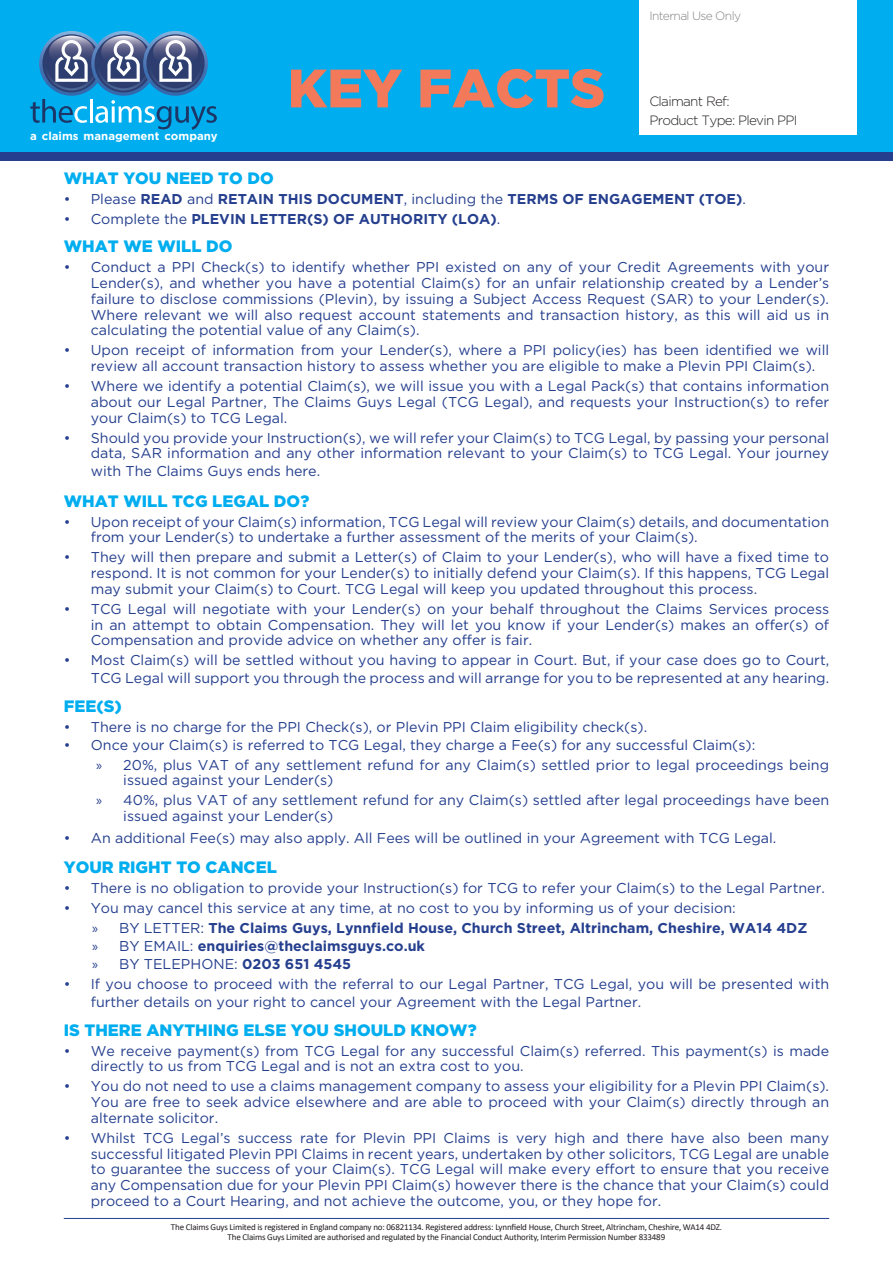
<style>
.page{position:relative;width:893px;height:1263px;background:#fff}
.page>*{position:absolute;margin:0;border:0;box-sizing:border-box;transform-origin:0 0}
.t1{font:900 54px "Gotham";color:#f3795b}
.t2{font:900 16.5px "Gotham";color:#00aeef}
.t3{font:14.25px/15.8px "Gotham";color:#253f8e;text-align:justify}
.t4{font:700 14.25px "Gotham";color:#253f8e}
.t5{font:300 13.5px "Gotham";letter-spacing:-.05em;color:#231f20}
.t6{font:300 12px "Gotham";letter-spacing:-.05em;color:#808285}
.t7{font:700 11.4px "Gotham";color:#fff}
.t8{font:9px "Calibri";letter-spacing:-.02em;color:#231f20}
.s1{font-weight:400}
.s2{font-family:"Myriad Pro"}
.s3{font-family:"Myriad Pro";font-weight:400}
.s4{font-weight:700}
</style>
<div class="page">
<div style="left:0;top:0;width:893px;height:154px;background:#00aeef"></div>
<div style="left:0;top:152px;width:893px;height:9px;background:#253f8e"></div>
<svg style="left:30px;top:31px;width:187px;height:99px"></svg>
<hr style="left:64px;top:1218px;width:765px;height:1px;background:#253f8e">
<div style="left:639px;top:0;width:218px;height:134px;background:#fff"></div>
<p class="t7" style="left:30px;top:130px;width:189px">a claims management company</p>
<p class="t1" style="left:288px;top:57px;width:319px">KEY FACTS</p>
<p class="t6" style="left:649px;top:9px;width:93px">Internal Use Only</p>
<p class="t5" style="left:649px;top:94px;width:82px">Claimant Ref:</p>
<p class="t5" style="left:649px;top:113px;width:150px">Product Type: Plevin PPI</p>
<p class="t2" style="left:64px;top:169px;width:211px">WHAT YOU NEED TO DO</p>
<p class="t4" style="left:64px;top:191px;width:684px"><span class="s1">• Please</span> READ <span class="s1">and</span> RETAIN THIS DOCUMENT<span class="s1">, including the</span> TERMS OF ENGAGEMENT (TOE)<span class="s1">.</span></p>
<p class="t4" style="left:64px;top:211px;width:438px"><span class="s1">• Complete the</span> PLEVIN LETTER(S) OF AUTHORITY (LOA)<span class="s1">.</span></p>
<p class="t2" style="left:64px;top:237px;width:170px">WHAT WE WILL DO</p>
<p class="t3" style="left:91px;top:259px;width:740px;text-indent:-27px">• Conduct a PPI Check(s) to identify whether PPI existed on any of your Credit Agreements with your Lender(s), and whether you have a potential Claim(s) for an unfair relationship created by a Lender’s failure to disclose commissions (Plevin), by issuing a Subject Access Request (SAR) to your Lender(s).<br>Where relevant we will also request account statements and transaction history, as this will aid us in calculating the potential value of any Claim(s).</p>
<p class="t3" style="left:91px;top:342px;width:740px;text-indent:-27px">• Upon receipt of information from your Lender(s), where a PPI policy(ies) has been identified we will review all account transaction history to assess whether you are eligible to make a Plevin PPI Claim(s).</p>
<p class="t3" style="left:91px;top:378px;width:740px;text-indent:-27px">• Where we identify a potential Claim(s), we will issue you with a Legal Pack(s) that contains information about our Legal Partner, The Claims Guys Legal (TCG Legal), and requests your Instruction(s) to refer your Claim(s) to TCG Legal.</p>
<p class="t3" style="left:64px;top:430px;width:767px;text-align:right">• Should you provide your Instruction(s), we will refer your Claim(s) to TCG Legal, by passing your personal data, SAR information and any other information relevant to your Claim(s) to TCG Legal. Your journey</p>
<p class="t3" style="left:91px;top:463px;width:231px">with The Claims Guys ends here.</p>
<p class="t2" style="left:64px;top:491px;width:247px">WHAT WILL TCG LEGAL DO?</p>
<p class="t3" style="left:91px;top:513px;width:740px;text-indent:-27px">• Upon receipt of your Claim(s) information, TCG Legal will review your Claim(s) details, and documentation from your Lender(s) to undertake a further assessment of the merits of your Claim(s).</p>
<p class="t3" style="left:91px;top:549px;width:740px;text-indent:-27px">• They will then prepare and submit a Letter(s) of Claim to your Lender(s), who will have a fixed time to respond. It is not common for your Lender(s) to initially defend your Claim(s). If this happens, TCG Legal may submit your Claim(s) to Court. TCG Legal will keep you updated throughout this process.</p>
<p class="t3" style="left:91px;top:601px;width:740px;text-indent:-27px">• TCG Legal will negotiate with your Lender(s) on your behalf throughout the Claims Services process in an attempt to obtain Compensation. They will let you know if your Lender(s) makes an offer(s) of Compensation and provide advice on whether any offer is fair.</p>
<p class="t3" style="left:64px;top:651px;width:767px;line-height:18px;text-align:right">• Most Claim(s) will be settled without you having to appear in Court. But, if your case does go to Court,<br>TCG Legal will support you through the process and will arrange for you to be represented at any hearing.</p>
<p class="t2" style="left:64px;top:696px;width:60px">FEE(S)</p>
<p class="t3" style="left:64px;top:718px;width:585px">• There is no charge for the PPI Check(s), or Plevin PPI Claim eligibility check(s).</p>
<p class="t3" style="left:64px;top:736px;width:693px">• Once your Claim(s) is referred to TCG Legal, they charge a Fee(s) for any successful Claim(s):</p>
<p class="t3" style="left:123px;top:756px;width:707px;text-indent:-27px"><span class="s2">»</span> 20%, plus VAT of any settlement refund for any Claim(s) settled prior to legal proceedings being issued against your Lender(s)</p>
<p class="t3" style="left:123px;top:792px;width:707px;text-indent:-27px"><span class="s2">»</span> 40%, plus VAT of any settlement refund for any Claim(s) settled after legal proceedings have been issued against your Lender(s)</p>
<p class="t3" style="left:64px;top:830px;width:714px">• An additional Fee(s) may also apply. All Fees will be outlined in your Agreement with TCG Legal.</p>
<p class="t2" style="left:64px;top:858px;width:215px">YOUR RIGHT TO CANCEL</p>
<p class="t3" style="left:64px;top:880px;width:763px">• There is no obligation to provide your Instruction(s) for TCG to refer your Claim(s) to the Legal Partner.</p>
<p class="t3" style="left:64px;top:900px;width:674px">• You may cancel this service at any time, at no cost to you by informing us of your decision:</p>
<p class="t4" style="left:92px;top:920px;width:717px"><span class="s3">»</span> <span class="s1">BY LETTER:</span> The Claims Guys, Lynnfield House, Church Street, Altrincham, Cheshire, WA14 4DZ</p>
<p class="t4" style="left:92px;top:938px;width:335px"><span class="s3">»</span> <span class="s1">BY EMAIL:</span> enquiries@theclaimsguys.co.uk</p>
<p class="t3" style="left:92px;top:956px;width:261px"><span class="s2">»</span> BY TELEPHONE: <span class="s4">0203 651 4545</span></p>
<p class="t3" style="left:91px;top:975px;width:740px;line-height:18px;text-indent:-27px">• If you choose to proceed with the referral to our Legal Partner, TCG Legal, you will be presented with further details on your right to cancel your Agreement with the Legal Partner.</p>
<p class="t2" style="left:64px;top:1020px;width:414px">IS THERE ANYTHING ELSE YOU SHOULD KNOW?</p>
<p class="t3" style="left:91px;top:1042px;width:740px;text-indent:-27px">• We receive payment(s) from TCG Legal for any successful Claim(s) referred. This payment(s) is made directly to us from TCG Legal and is not an extra cost to you.</p>
<p class="t3" style="left:91px;top:1078px;width:740px;text-indent:-27px">• You do not need to use a claims management company to assess your eligibility for a Plevin PPI Claim(s).<br>You are free to seek advice elsewhere and are able to proceed with your Claim(s) directly through an alternate solicitor.</p>
<p class="t3" style="left:91px;top:1129px;width:740px;text-indent:-27px">• Whilst TCG Legal’s success rate for Plevin PPI Claims is very high and there have also been many successful litigated Plevin PPI Claims in recent years, undertaken by other solicitors, TCG Legal are unable to guarantee the success of your Claim(s). TCG Legal will make every effort to ensure that you receive any Compensation due for your Plevin PPI Claim(s) however there is the chance that your Claim(s) could proceed to a Court Hearing, and not achieve the outcome, you, or they hope for.</p>
<p class="t8" style="left:171px;top:1220px;width:552px">The Claims Guys Limited is registered in England company no: 06821134. Registered address: Lynnfield House, Church Street, Altrincham, Cheshire, WA14 4DZ.</p>
<p class="t8" style="left:228px;top:1231px;width:439px">The Claims Guys Limited are authorised and regulated by the Financial Conduct Authority, Interim Permission Number 833489</p>
</div>
